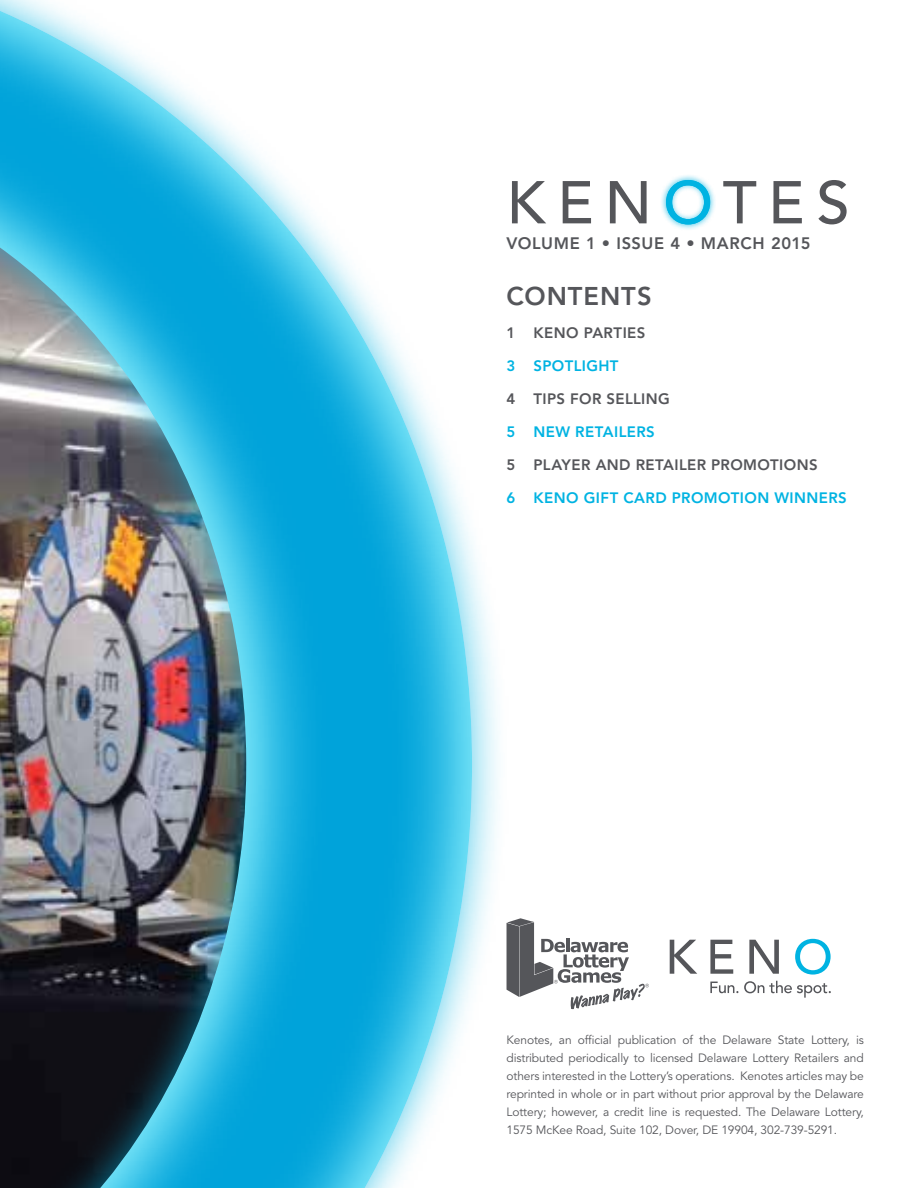
<style>
.page{position:relative;width:918px;height:1188px;background:#fff}
.page>*{position:absolute;margin:0;border:0;box-sizing:border-box;transform-origin:0 0}
.t1{font:500 59.7px "Avenir LT Std";letter-spacing:.185em;color:#55565a}
.t2{font:800 25.5px "Avenir LT Std";letter-spacing:.035em;color:#55565a}
.t3{font:800 16.5px "Avenir LT Std";letter-spacing:.04em;color:#55565a}
.t4{font:800 15px "Avenir LT Std";letter-spacing:.025em;color:#55565a}
.t5{font:800 15px "Avenir LT Std";letter-spacing:.025em;color:#00b3e2}
.t6{font:12px/18px "Avenir LT Std";letter-spacing:-.01em;color:#55565a;text-align:justify}
.s1{color:#00b3e2}
</style>
<div class="page">
<svg style="left:510px;top:918px;width:139px;height:91px"></svg>
<svg style="left:670px;top:940px;width:27px;height:34px"></svg>
<svg style="left:710px;top:940px;width:23px;height:34px"></svg>
<svg style="left:749px;top:940px;width:30px;height:34px"></svg>
<svg style="left:795px;top:939px;width:36px;height:36px"></svg>
<svg style="left:710px;top:982px;width:28px;height:11px"></svg>
<svg style="left:744px;top:981px;width:87px;height:17px"></svg>
<div style="left:660px;top:174px;width:56px;height:56px;background:#00b3e2;opacity:.75"></div>
<svg style="left:666px;top:180px;width:44px;height:44px"></svg>
<div style="left:0;top:0;width:510px;height:1188px;background:#00b3e2;opacity:.67"></div>
<img style="left:0;top:0;width:472px;height:1188px">
<h1 class="t1" style="left:507px;top:168px;width:345px">KEN<span class="s1">O</span>TES</h1>
<h3 class="t3" style="left:507px;top:233px;width:306px">VOLUME 1 • ISSUE 4 • MARCH 2015</h3>
<h2 class="t2" style="left:507px;top:282px;width:147px">CONTENTS</h2>
<p class="t4" style="left:507px;top:324px;width:140px">1 KENO PARTIES</p>
<p class="t5" style="left:507px;top:357px;width:114px">3 SPOTLIGHT</p>
<p class="t4" style="left:507px;top:390px;width:165px">4 TIPS FOR SELLING</p>
<p class="t5" style="left:507px;top:423px;width:150px">5 NEW RETAILERS</p>
<p class="t4" style="left:507px;top:456px;width:313px">5 PLAYER AND RETAILER PROMOTIONS</p>
<p class="t5" style="left:507px;top:489px;width:342px">6 KENO GIFT CARD PROMOTION WINNERS</p>
<p class="t6" style="left:507px;top:1031px;width:359px">Kenotes, an official publication of the Delaware State Lottery, is distributed periodically to licensed Delaware Lottery Retailers and others interested in the Lottery’s operations. Kenotes articles may be reprinted in whole or in part without prior approval by the Delaware Lottery; however, a credit line is requested. The Delaware Lottery, 1575 McKee Road, Suite 102, Dover, DE 19904, 302-739-5291.</p>
</div>
